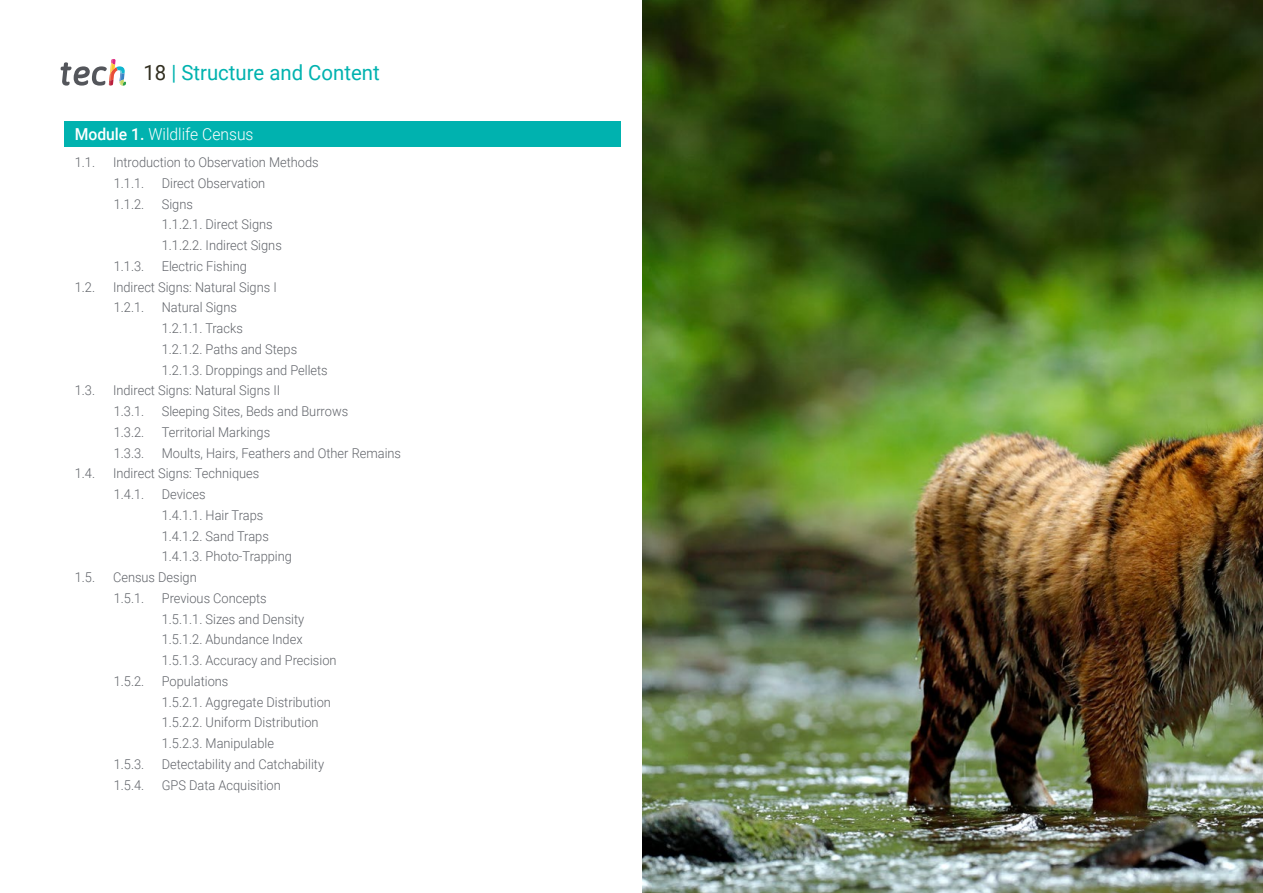
<style>
.page{position:relative;width:1263px;height:893px;background:#fff}
.page>*{position:absolute;margin:0;border:0;box-sizing:border-box;transform-origin:0 0}
.t1{font:21px "Roboto";color:#00b2af}
.t2{font:300 16.5px "Roboto";color:#fff;scale:.95 1}
.t3{font:300 13.5px/20.7px "Roboto";color:#61646a;scale:.95 1}
.s1{color:#312e20}
.s2{font-weight:500}
</style>
<div class="page">
<div style="left:64px;top:121px;width:557px;height:25px;background:#00b2af"></div>
<img style="left:642px;top:0;width:621px;height:893px">
<svg style="left:61px;top:59px;width:65px;height:27px"></svg>
<h1 class="t1" style="left:144px;top:57px;width:238px"><span class="s1">18</span> | Structure and Content</h1>
<p class="t2" style="left:75px;top:123px;width:190px"><span class="s2">Module 1.</span> Wildlife Census</p>
<p class="t3" style="left:75px;top:151px;width:23px">1.1.</p>
<p class="t3" style="left:113px;top:151px;width:218px">Introduction to Observation Methods<br>1.1.1.</p>
<p class="t3" style="left:162px;top:172px;width:110px">Direct Observation</p>
<p class="t3" style="left:114px;top:193px;width:34px">1.1.2.</p>
<p class="t3" style="left:162px;top:193px;width:128px">Signs<br>1.1.2.1. Direct Signs<br>1.1.2.2. Indirect Signs</p>
<p class="t3" style="left:114px;top:255px;width:34px">1.1.3.</p>
<p class="t3" style="left:162px;top:255px;width:91px">Electric Fishing</p>
<p class="t3" style="left:75px;top:276px;width:23px">1.2.</p>
<p class="t3" style="left:113px;top:276px;width:174px">Indirect Signs: Natural Signs I<br>1.2.1.</p>
<p class="t3" style="left:162px;top:297px;width:176px">Natural Signs<br>1.2.1.1. Tracks<br>1.2.1.2. Paths and Steps<br>1.2.1.3. Droppings and Pellets</p>
<p class="t3" style="left:75px;top:380px;width:23px">1.3.</p>
<p class="t3" style="left:113px;top:380px;width:177px">Indirect Signs: Natural Signs II<br>1.3.1.</p>
<p class="t3" style="left:162px;top:400px;width:198px">Sleeping Sites, Beds and Burrows</p>
<p class="t3" style="left:114px;top:421px;width:34px">1.3.2.</p>
<p class="t3" style="left:162px;top:421px;width:116px">Territorial Markings</p>
<p class="t3" style="left:114px;top:442px;width:34px">1.3.3.</p>
<p class="t3" style="left:162px;top:442px;width:253px">Moults, Hairs, Feathers and Other Remains</p>
<p class="t3" style="left:75px;top:463px;width:23px">1.4.</p>
<p class="t3" style="left:113px;top:463px;width:156px">Indirect Signs: Techniques<br>1.4.1.</p>
<p class="t3" style="left:162px;top:483px;width:138px">Devices<br>1.4.1.1. Hair Traps<br>1.4.1.2. Sand Traps<br>1.4.1.3. Photo-Trapping</p>
<p class="t3" style="left:75px;top:566px;width:23px">1.5.</p>
<p class="t3" style="left:113px;top:566px;width:90px">Census Design<br>1.5.1.</p>
<p class="t3" style="left:162px;top:587px;width:185px">Previous Concepts<br>1.5.1.1. Sizes and Density<br>1.5.1.2. Abundance Index<br>1.5.1.3. Accuracy and Precision</p>
<p class="t3" style="left:114px;top:670px;width:34px">1.5.2.</p>
<p class="t3" style="left:162px;top:670px;width:180px">Populations<br>1.5.2.1. Aggregate Distribution<br>1.5.2.2. Uniform Distribution<br>1.5.2.3. Manipulable</p>
<p class="t3" style="left:114px;top:753px;width:34px">1.5.3.</p>
<p class="t3" style="left:162px;top:753px;width:172px">Detectability and Catchability</p>
<p class="t3" style="left:114px;top:774px;width:34px">1.5.4.</p>
<p class="t3" style="left:162px;top:774px;width:127px">GPS Data Acquisition</p>
</div>
